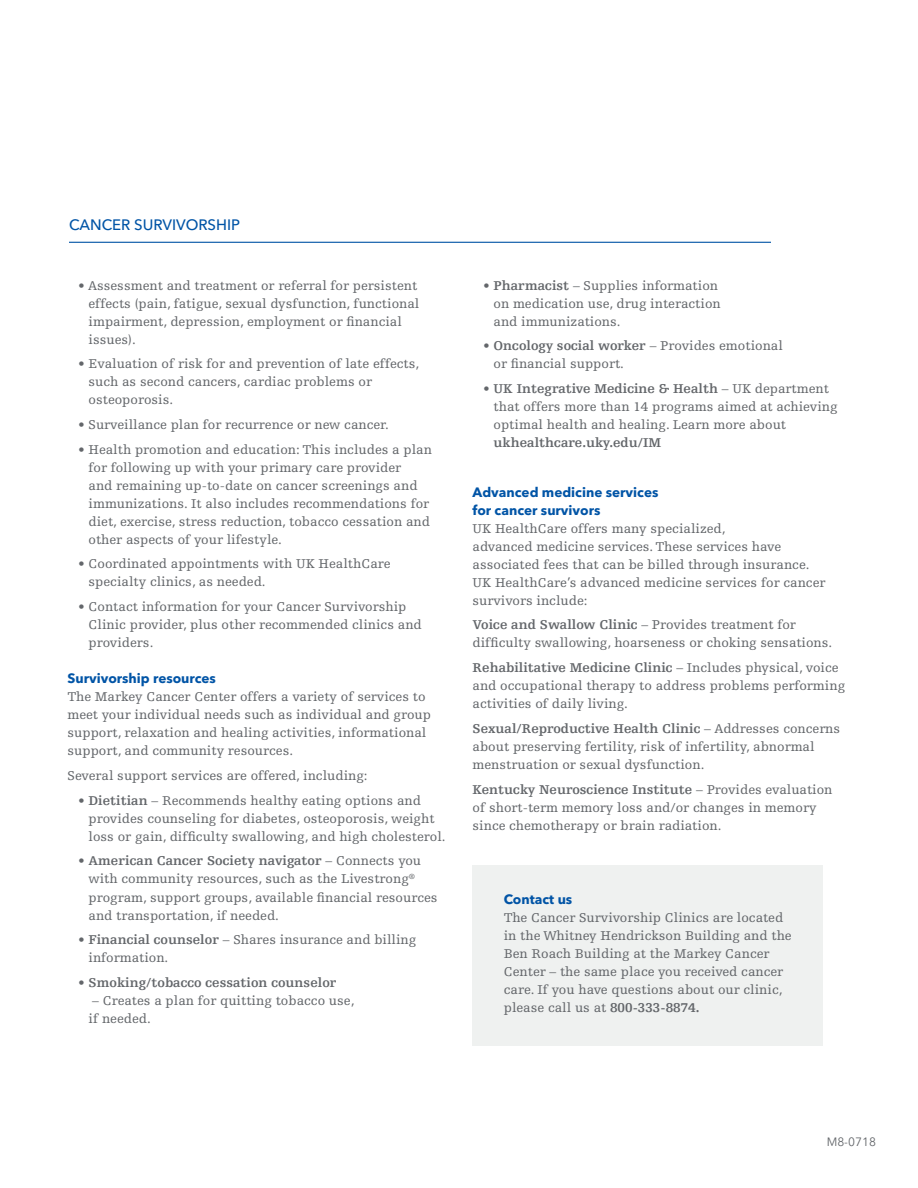
<style>
.page{position:relative;width:918px;height:1188px;background:#fff}
.page>*{position:absolute;margin:0;border:0;box-sizing:border-box;transform-origin:0 0}
.t1{font:500 15px "Avenir Next LT Pro";color:#0154a6}
.t2{font:13.5px/18px "Egyptienne FLT Std";color:#63666a}
.t3{font:700 13.5px/18px "Avenir Next LT Pro";color:#0154a6}
.t4{font:700 13.5px "Egyptienne FLT Std";color:#63666a}
.t5{font:12px "Avenir Next LT Pro";color:#63666a}
.s1{font-weight:700}
.s2{font-weight:400}
</style>
<div class="page">
<div style="left:472px;top:865px;width:352px;height:180px;background:#eff1f0"></div>
<hr style="left:69px;top:242px;width:702px;height:1px;background:#0154a6">
<p class="t1" style="left:69px;top:216px;width:173px">CANCER SURVIVORSHIP</p>
<p class="t2" style="left:89px;top:276px;width:333px;text-indent:-11px">• Assessment and treatment or referral for persistent effects (pain, fatigue, sexual dysfunction, functional impairment, depression, employment or financial issues).</p>
<p class="t2" style="left:89px;top:355px;width:332px;text-indent:-11px">• Evaluation of risk for and prevention of late effects, such as second cancers, cardiac problems or osteoporosis.</p>
<p class="t2" style="left:78px;top:416px;width:313px">• Surveillance plan for recurrence or new cancer.</p>
<p class="t2" style="left:89px;top:441px;width:345px;text-indent:-11px">• Health promotion and education: This includes a plan for following up with your primary care provider<br>and remaining up-to-date on cancer screenings and immunizations. It also includes recommendations for diet, exercise, stress reduction, tobacco cessation and other aspects of your lifestyle.</p>
<p class="t2" style="left:89px;top:555px;width:304px;text-indent:-11px">• Coordinated appointments with UK HealthCare specialty clinics, as needed.</p>
<p class="t2" style="left:89px;top:598px;width:335px;text-indent:-11px">• Contact information for your Cancer Survivorship<br>Clinic provider, plus other recommended clinics and providers.</p>
<p class="t3" style="left:67px;top:669px;width:150px">Survivorship resources</p>
<p class="t2" style="left:67px;top:688px;width:365px">The Markey Cancer Center offers a variety of services to meet your individual needs such as individual and group support, relaxation and healing activities, informational support, and community resources.</p>
<p class="t2" style="left:67px;top:767px;width:302px">Several support services are offered, including:</p>
<p class="t2" style="left:89px;top:791px;width:359px;text-indent:-11px">• <span class="s1">Dietitian</span> – Recommends healthy eating options and provides counseling for diabetes, osteoporosis, weight loss or gain, difficulty swallowing, and high cholesterol.</p>
<p class="t2" style="left:89px;top:852px;width:351px;text-indent:-11px">• <span class="s1">American Cancer Society navigator</span> – Connects you with community resources, such as the Livestrong<sup>® </sup>program, support groups, available financial resources and transportation, if needed.</p>
<p class="t2" style="left:89px;top:931px;width:329px;text-indent:-11px">• <span class="s1">Financial counselor</span> – Shares insurance and billing information.</p>
<p class="t4" style="left:78px;top:975px;width:260px"><span class="s2">•</span> Smoking/tobacco cessation counselor</p>
<p class="t2" style="left:89px;top:992px;width:267px">– Creates a plan for quitting tobacco use, if needed.</p>
<p class="t2" style="left:494px;top:276px;width:229px;text-indent:-11px">• <span class="s1">Pharmacist</span> – Supplies information on medication use, drug interaction and immunizations.</p>
<p class="t2" style="left:494px;top:337px;width:291px;text-indent:-11px">• <span class="s1">Oncology social worker</span> – Provides emotional or financial support.</p>
<p class="t2" style="left:494px;top:380px;width:346px;text-indent:-11px">• <span class="s1">UK Integrative Medicine &amp; Health</span> – UK department that offers more than 14 programs aimed at achieving optimal health and healing. Learn more about</p>
<p class="t4" style="left:494px;top:435px;width:169px">ukhealthcare.uky.edu/IM</p>
<p class="t3" style="left:472px;top:483px;width:187px">Advanced medicine services for cancer survivors</p>
<p class="t2" style="left:472px;top:519px;width:354px">UK HealthCare offers many specialized,<br>advanced medicine services. These services have associated fees that can be billed through insurance.<br>UK HealthCare’s advanced medicine services for cancer survivors include:</p>
<p class="t2" style="left:472px;top:616px;width:361px"><span class="s1">Voice and Swallow Clinic</span> – Provides treatment for difficulty swallowing, hoarseness or choking sensations.</p>
<p class="t2" style="left:472px;top:659px;width:374px"><span class="s1">Rehabilitative Medicine Clinic</span> – Includes physical, voice and occupational therapy to address problems performing activities of daily living.</p>
<p class="t2" style="left:472px;top:720px;width:369px"><span class="s1">Sexual/Reproductive Health Clinic</span> – Addresses concerns about preserving fertility, risk of infertility, abnormal menstruation or sexual dysfunction.</p>
<p class="t2" style="left:472px;top:780px;width:362px"><span class="s1">Kentucky Neuroscience Institute</span> – Provides evaluation of short-term memory loss and/or changes in memory since chemotherapy or brain radiation.</p>
<p class="t3" style="left:504px;top:890px;width:70px">Contact us</p>
<p class="t2" style="left:504px;top:909px;width:289px">The Cancer Survivorship Clinics are located in the Whitney Hendrickson Building and the Ben Roach Building at the Markey Cancer Center – the same place you received cancer care. If you have questions about our clinic, please call us at <span class="s1">800-333-8874.</span></p>
<p class="t5" style="left:827px;top:1135px;width:51px">M8-0718</p>
</div>
